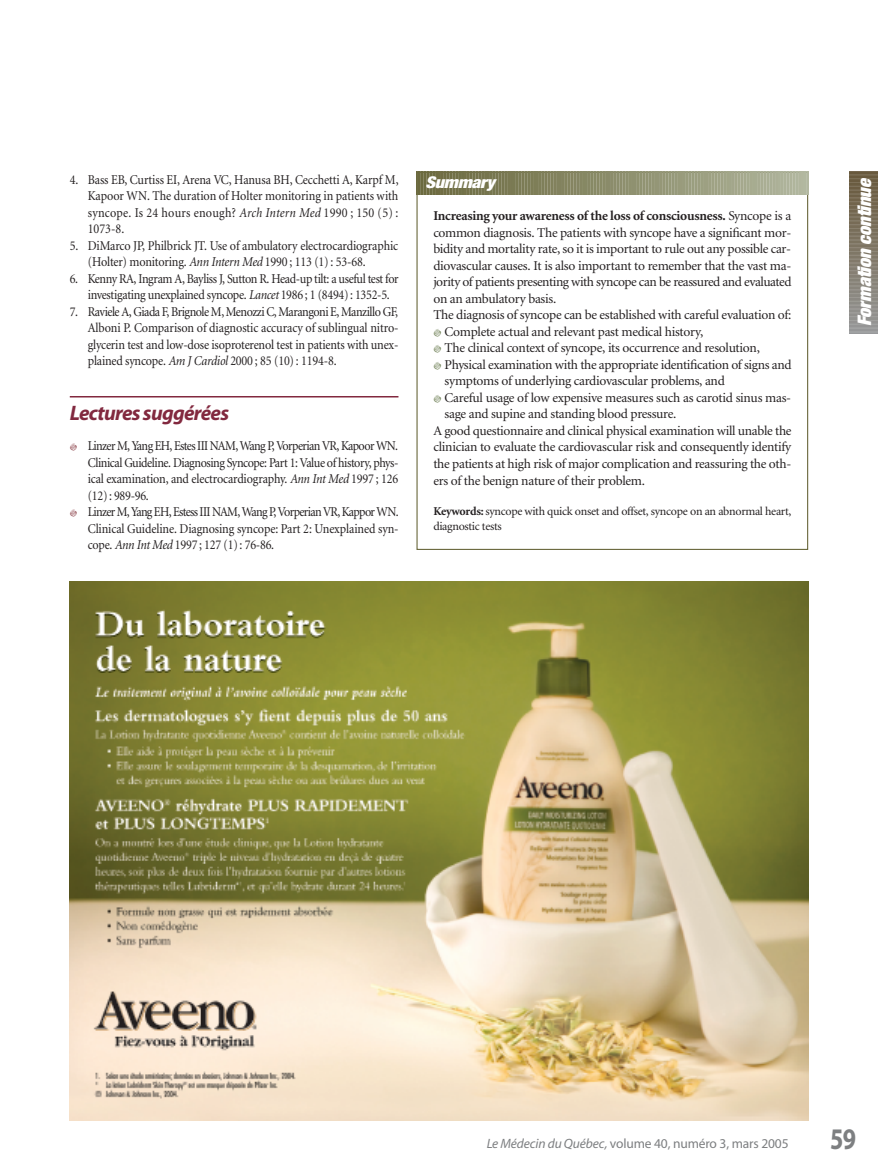
<style>
.page{position:relative;width:878px;height:1175px;background:#fff}
.page>*{position:absolute;margin:0;border:0;box-sizing:border-box;transform-origin:0 0}
.t1{font:700 30px "Myriad";color:#7d7f81;scale:.8 1}
.t2{font:italic 700 21px "Myriad";letter-spacing:-.035em;color:#82293f}
.t3{font:italic 900 expanded 18.75px "Helvetica Neue";color:#fff}
.t4{font:italic 900 condensed 16.2px "Helvetica Neue";letter-spacing:-.015em;color:#fff;scale:1.11 1}
.t5{font:13.5px/16.5px "Minion";letter-spacing:-.02em;color:#231f20;scale:.9 1}
.t6{font:13.5px "Minion";letter-spacing:-.02em;color:#231f20}
.t7{font:700 13.5px "Minion";letter-spacing:-.02em;color:#231f20}
.t8{font:13.5px "Myriad";letter-spacing:-.01em;color:#7d7f81}
.t9{font:12px/15px "Minion";letter-spacing:-.025em;color:#231f20}
.s1{font-style:italic}
.s2{font-weight:400}
.s3{font-weight:700}
</style>
<div class="page">
<hr style="left:70px;top:396px;width:328px;height:1px;background:#82293f">
<svg style="left:849px;top:172px;width:29px;height:162px;background:#847c6e"></svg>
<svg style="left:416px;top:172px;width:392px;height:22px;background:#909271"></svg>
<img style="left:70px;top:581px;width:738px;height:539px">
<p class="t5" style="left:88px;top:172px;width:347px;text-align:justify;text-indent:-18px">4. Bass EB, Curtiss EI, Arena VC, Hanusa BH, Cecchetti A, Karpf M, Kapoor WN. The duration of Holter monitoring in patients with syncope. Is 24 hours enough? <span class="s1">Arch Intern Med</span> 1990 ; 150 (5) :<br>1073-8.</p>
<p class="t5" style="left:88px;top:238px;width:346px;text-indent:-18px">5. DiMarco JP, Philbrick JT. Use of ambulatory electrocardiographic (Holter) monitoring. <span class="s1">Ann Intern Med</span> 1990 ; 113 (1) : 53-68.</p>
<p class="t5" style="left:88px;top:271px;width:347px;text-indent:-18px">6. Kenny RA, Ingram A, Bayliss J, Sutton R. Head-up tilt: a useful test for investigating unexplained syncope. <span class="s1">Lancet</span> 1986 ; 1 (8494) : 1352-5.</p>
<p class="t5" style="left:88px;top:304px;width:347px;text-align:justify;text-indent:-18px">7. Raviele A, Giada F, Brignole M, Menozzi C, Marangoni E, Manzillo GF, Alboni P. Comparison of diagnostic accuracy of sublingual nitro&shy;glycerin test and low-dose isoproterenol test in patients with unex&shy;plained syncope. <span class="s1">Am J Cardiol</span> 2000 ; 85 (10) : 1194-8.</p>
<h2 class="t2" style="left:70px;top:405px;width:161px">Lectures suggérées</h2>
<p class="t5" style="left:88px;top:438px;width:347px">Linzer M, Yang EH, Estes III NAM, Wang P, Vorperian VR, Kapoor WN.<br>Clinical Guideline. Diagnosing Syncope: Part 1: Value of history, phys&shy;ical examination, and electrocardiography. <span class="s1">Ann Int Med</span> 1997 ; 126 (12) : 989-96.<br>Linzer M, Yang EH, Estess III NAM, Wang P, Vorperian VR, Kappor WN.<br>Clinical Guideline. Diagnosing syncope: Part 2: Unexplained syn&shy;cope. <span class="s1">Ann Int Med</span> 1997 ; 127 (1) : 76-86.</p>
<p class="t4" style="left:425px;top:177px;width:64px">Summary</p>
<p class="t7" style="left:433px;top:211px;width:359px">Increasing your awareness of the loss of consciousness. <span class="s2">Syncope is a</span></p>
<p class="t6" style="left:433px;top:227px;width:359px">common diagnosis. The patients with syncope have a significant mor-</p>
<p class="t6" style="left:433px;top:244px;width:359px">bidity and mortality rate, so it is important to rule out any possible car-</p>
<p class="t6" style="left:433px;top:260px;width:359px">diovascular causes. It is also important to remember that the vast ma-</p>
<p class="t6" style="left:433px;top:277px;width:359px">jority of patients presenting with syncope can be reassured and evaluated</p>
<p class="t6" style="left:433px;top:293px;width:124px">on an ambulatory basis.</p>
<p class="t6" style="left:433px;top:310px;width:359px">The diagnosis of syncope can be established with careful evaluation of:</p>
<p class="t6" style="left:444px;top:326px;width:260px">Complete actual and relevant past medical history,</p>
<p class="t6" style="left:444px;top:343px;width:317px">The clinical context of syncope, its occurrence and resolution,</p>
<p class="t6" style="left:444px;top:359px;width:348px">Physical examination with the appropriate identification of signs and</p>
<p class="t6" style="left:444px;top:376px;width:282px">symptoms of underlying cardiovascular problems, and</p>
<p class="t6" style="left:444px;top:392px;width:348px">Careful usage of low expensive measures such as carotid sinus mas-</p>
<p class="t6" style="left:444px;top:409px;width:233px">sage and supine and standing blood pressure.</p>
<p class="t6" style="left:433px;top:425px;width:360px">A good questionnaire and clinical physical examination will unable the</p>
<p class="t6" style="left:433px;top:442px;width:359px">clinician to evaluate the cardiovascular risk and consequently identify</p>
<p class="t6" style="left:433px;top:458px;width:359px">the patients at high risk of major complication and reassuring the oth-</p>
<p class="t6" style="left:433px;top:475px;width:213px">ers of the benign nature of their problem.</p>
<p class="t9" style="left:433px;top:504px;width:359px"><span class="s3">Keywords:</span> syncope with quick onset and offset, syncope on an abnormal heart, diagnostic tests</p>
<h3 class="t3" style="left:857px;top:326px;width:150px;rotate:-90deg">Formation continue</h3>
<p class="t8" style="left:486px;top:1138px;width:303px"><span class="s1">Le Médecin du Québec,</span> volume 40, numéro 3, mars 2005</p>
<h1 class="t1" style="left:830px;top:1127px;width:34px">59</h1>
</div>
